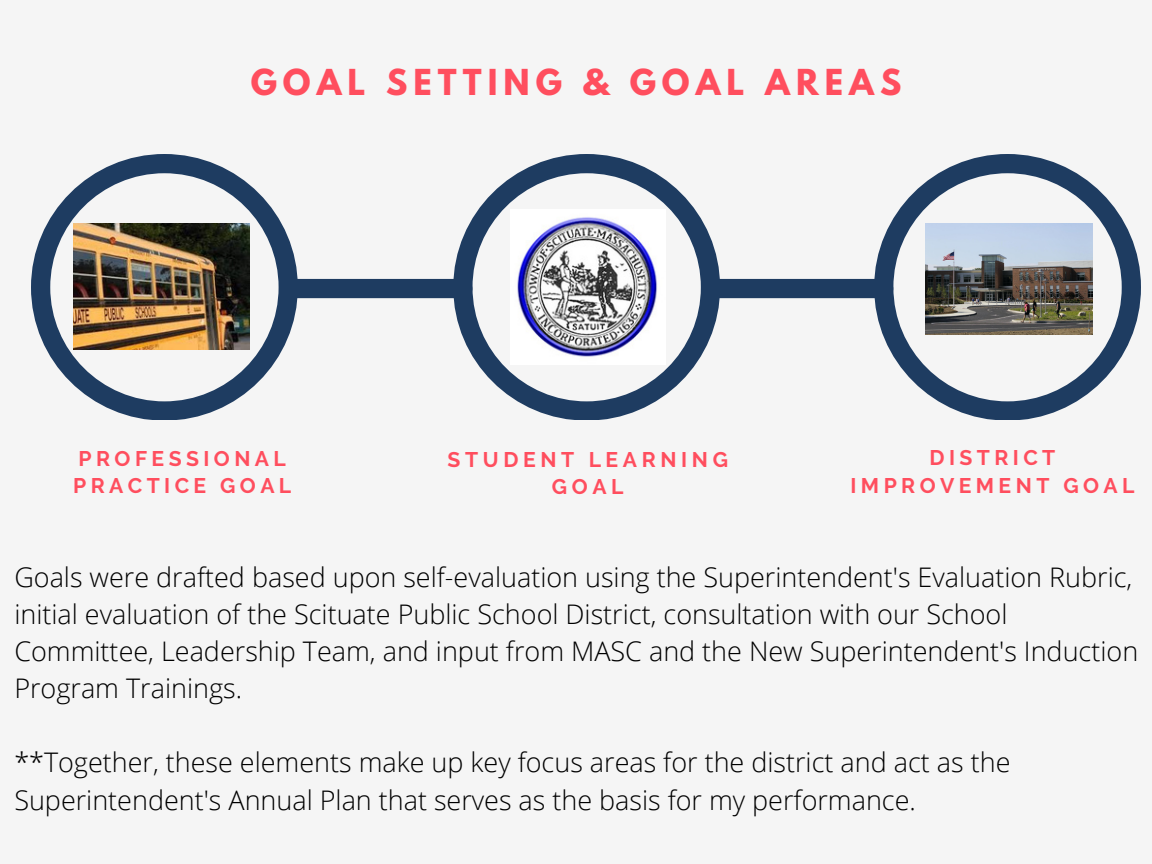
<style>
.page{position:relative;width:1152px;height:864px;background:#f5f5f5}
.page>*{position:absolute;margin:0;border:0;box-sizing:border-box;transform-origin:0 0}
.t1{font:700 31.65px "League Spartan";letter-spacing:.19em;color:#ff4e5e}
.t2{font:300 27px/37.2px "Open Sans";color:#000}
.t3{font:700 21.15px/27px "Raleway";letter-spacing:.21em;color:#ff4e5e;text-align:center}
</style>
<div class="page">
<svg style="left:31px;top:154px;width:267px;height:266px"></svg>
<div style="left:703px;top:279px;width:190px;height:19px;background:#1e3c61;border-radius:10px"></div>
<div style="left:280px;top:279px;width:192px;height:19px;background:#1e3c61;border-radius:10px"></div>
<svg style="left:453px;top:154px;width:267px;height:266px"></svg>
<svg style="left:874px;top:154px;width:267px;height:266px"></svg>
<img style="left:74px;top:224px;width:175px;height:126px">
<img style="left:510px;top:209px;width:156px;height:155px">
<img style="left:926px;top:224px;width:166px;height:111px">
<p class="t1" style="left:251px;top:66px;width:652px">GOAL SETTING &amp; GOAL AREAS</p>
<p class="t3" style="left:73px;top:445px;width:220px;text-align:left">PROFESSIONAL<br>PRACTICE GOAL</p>
<p class="t3" style="left:448px;top:446px;width:282px">STUDENT LEARNING<br>GOAL</p>
<p class="t3" style="left:850px;top:443px;width:285px;line-height:28.2px">DISTRICT<br>IMPROVEMENT GOAL</p>
<p class="t2" style="left:14px;top:558px;width:1125px">Goals were drafted based upon self-evaluation using the Superintendent's Evaluation Rubric, initial evaluation of the Scituate Public School District, consultation with our School Committee, Leadership Team, and input from MASC and the New Superintendent's Induction Program Trainings.</p>
<p class="t2" style="left:14px;top:743px;width:998px">**Together, these elements make up key focus areas for the district and act as the<br>Superintendent's Annual Plan that serves as the basis for my performance.</p>
</div>
